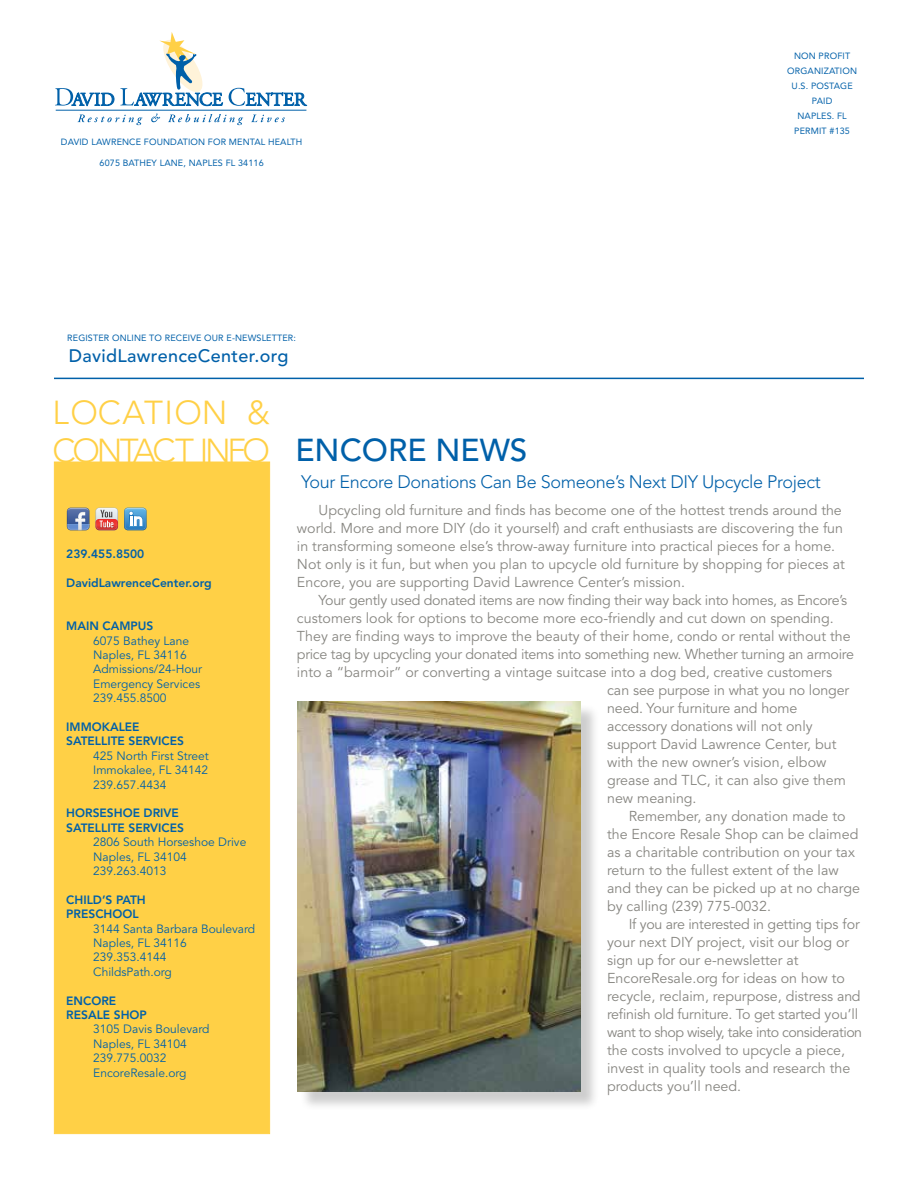
<style>
.page{position:relative;width:918px;height:1188px;background:#fff}
.page>*{position:absolute;margin:0;border:0;box-sizing:border-box;transform-origin:0 0}
.t1{font:300 33px/37.5px "Avenir";letter-spacing:-.055em;color:#ffd046}
.t2{font:500 31.5px "Avenir";color:#0060a9}
.t3{font:300 18px "Avenir";letter-spacing:-.02em;color:#0060a9}
.t4{font:500 18px "Avenir";letter-spacing:.02em;color:#0060a9}
.t5{font:14.25px/18px "Avenir";color:#878681}
.t6{font:14.25px "Avenir";letter-spacing:-.02em;color:#878681}
.t7{font:14.25px "Avenir";letter-spacing:-.035em;color:#878681}
.t8{font:12px/14.4px "Avenir";color:#0060a9}
.t9{font:800 12px/14.4px "Avenir";color:#0060a9}
.t10{font:9px/15px "Avenir";letter-spacing:.015em;color:#0060a9;text-align:center}
</style>
<div class="page">
<svg style="left:55px;top:32px;width:252px;height:93px"></svg>
<hr style="left:54px;top:378px;width:810px;height:1px;background:#0060a9">
<div style="left:54px;top:462px;width:216px;height:672px;background:#ffd046"></div>
<svg style="left:95px;top:508px;width:23px;height:22px"></svg>
<svg style="left:67px;top:508px;width:22px;height:22px"></svg>
<svg style="left:124px;top:508px;width:23px;height:22px"></svg>
<div style="left:299px;top:704px;width:301px;height:407px;background:#000;opacity:.2"></div>
<img style="left:297px;top:702px;width:283px;height:389px">
<p class="t10" style="left:61px;top:134px;width:243px">DAVID LAWRENCE FOUNDATION FOR MENTAL HEALTH</p>
<p class="t10" style="left:100px;top:155px;width:166px">6075 BATHEY LANE, NAPLES FL 34116</p>
<p class="t10" style="left:67px;top:330px;width:230px">REGISTER ONLINE TO RECEIVE OUR E-NEWSLETTER:</p>
<p class="t4" style="left:69px;top:345px;width:221px">DavidLawrenceCenter.org</p>
<h1 class="t1" style="left:53px;top:394px;width:219px">LOCATION &amp;<br>CONTACT INFO</h1>
<h2 class="t2" style="left:295px;top:431px;width:234px">ENCORE NEWS</h2>
<p class="t10" style="left:787px;top:48px;width:71px">NON PROFIT<br>ORGANIZATION<br>U.S. POSTAGE<br>PAID<br>NAPLES. FL<br>PERMIT #135</p>
<p class="t9" style="left:66px;top:547px;width:80px">239.455.8500</p>
<p class="t9" style="left:66px;top:576px;width:147px">DavidLawrenceCenter.org</p>
<p class="t9" style="left:66px;top:619px;width:89px">MAIN CAMPUS</p>
<p class="t8" style="left:93px;top:634px;width:110px">6075 Bathey Lane<br>Naples, FL 34116<br>Admissions/24-Hour<br>Emergency Services<br>239.455.8500</p>
<p class="t9" style="left:66px;top:720px;width:119px">IMMOKALEE<br>SATELLITE SERVICES</p>
<p class="t8" style="left:93px;top:749px;width:117px;text-align:justify">425 North First Street Immokalee, FL 34142<br>239.657.4434</p>
<p class="t9" style="left:66px;top:806px;width:119px">HORSESHOE DRIVE<br>SATELLITE SERVICES</p>
<p class="t8" style="left:93px;top:835px;width:155px">2806 South Horseshoe Drive<br>Naples, FL 34104<br>239.263.4013</p>
<p class="t9" style="left:66px;top:892px;width:81px">CHILD’S PATH<br>PRESCHOOL</p>
<p class="t8" style="left:93px;top:922px;width:164px">3144 Santa Barbara Boulevard<br>Naples, FL 34116<br>239.353.4144<br>ChildsPath.org</p>
<p class="t9" style="left:66px;top:993px;width:82px">ENCORE<br>RESALE SHOP</p>
<p class="t8" style="left:93px;top:1022px;width:118px">3105 Davis Boulevard<br>Naples, FL 34104<br>239.775.0032<br>EncoreResale.org</p>
<p class="t3" style="left:301px;top:471px;width:521px">Your Encore Donations Can Be Someone’s Next DIY Upcycle Project</p>
<p class="t5" style="left:297px;top:502px;width:549px;text-indent:22px">Upcycling old furniture and finds has become one of the hottest trends around the world. More and more DIY (do it yourself) and craft enthusiasts are discovering the fun in transforming someone else’s throw-away furniture into practical pieces for a home.<br>Not only is it fun, but when you plan to upcycle old furniture by shopping for pieces at Encore, you are supporting David Lawrence Center’s mission.</p>
<p class="t6" style="left:319px;top:592px;width:530px">Your gently used donated items are now finding their way back into homes, as Encore’s</p>
<p class="t5" style="left:297px;top:610px;width:538px">customers look for options to become more eco-friendly and cut down on spending.</p>
<p class="t5" style="left:297px;top:628px;width:555px">They are finding ways to improve the beauty of their home, condo or rental without the</p>
<p class="t6" style="left:297px;top:646px;width:559px">price tag by upcycling your donated items into something new. Whether turning an armoire</p>
<p class="t5" style="left:297px;top:664px;width:537px">into a “barmoir” or converting a vintage suitcase into a dog bed, creative customers</p>
<p class="t5" style="left:607px;top:682px;width:244px">can see purpose in what you no longer</p>
<p class="t5" style="left:607px;top:700px;width:192px">need. Your furniture and home</p>
<p class="t5" style="left:607px;top:718px;width:207px">accessory donations will not only</p>
<p class="t5" style="left:607px;top:736px;width:231px">support David Lawrence Center, but</p>
<p class="t5" style="left:607px;top:754px;width:221px">with the new owner’s vision, elbow</p>
<p class="t5" style="left:607px;top:772px;width:240px">grease and TLC, it can also give them</p>
<p class="t5" style="left:607px;top:790px;width:91px">new meaning.</p>
<p class="t5" style="left:629px;top:808px;width:218px">Remember, any donation made to</p>
<p class="t5" style="left:607px;top:826px;width:253px">the Encore Resale Shop can be claimed</p>
<p class="t5" style="left:607px;top:844px;width:249px">as a charitable contribution on your tax</p>
<p class="t5" style="left:607px;top:862px;width:233px">return to the fullest extent of the law</p>
<p class="t5" style="left:607px;top:880px;width:254px">and they can be picked up at no charge</p>
<p class="t5" style="left:607px;top:898px;width:165px">by calling (239) 775-0032.</p>
<p class="t6" style="left:629px;top:916px;width:233px">If you are interested in getting tips for</p>
<p class="t5" style="left:607px;top:934px;width:244px">your next DIY project, visit our blog or</p>
<p class="t5" style="left:607px;top:952px;width:193px">sign up for our e-newsletter at</p>
<p class="t5" style="left:607px;top:970px;width:239px">EncoreResale.org for ideas on how to</p>
<p class="t5" style="left:607px;top:988px;width:255px">recycle, reclaim, repurpose, distress and</p>
<p class="t6" style="left:607px;top:1006px;width:253px">refinish old furniture. To get started you’ll</p>
<p class="t7" style="left:607px;top:1024px;width:257px">want to shop wisely, take into consideration</p>
<p class="t5" style="left:607px;top:1042px;width:240px">the costs involved to upcycle a piece,</p>
<p class="t5" style="left:607px;top:1060px;width:245px">invest in quality tools and research the</p>
<p class="t5" style="left:607px;top:1078px;width:136px">products you’ll need.</p>
</div>
